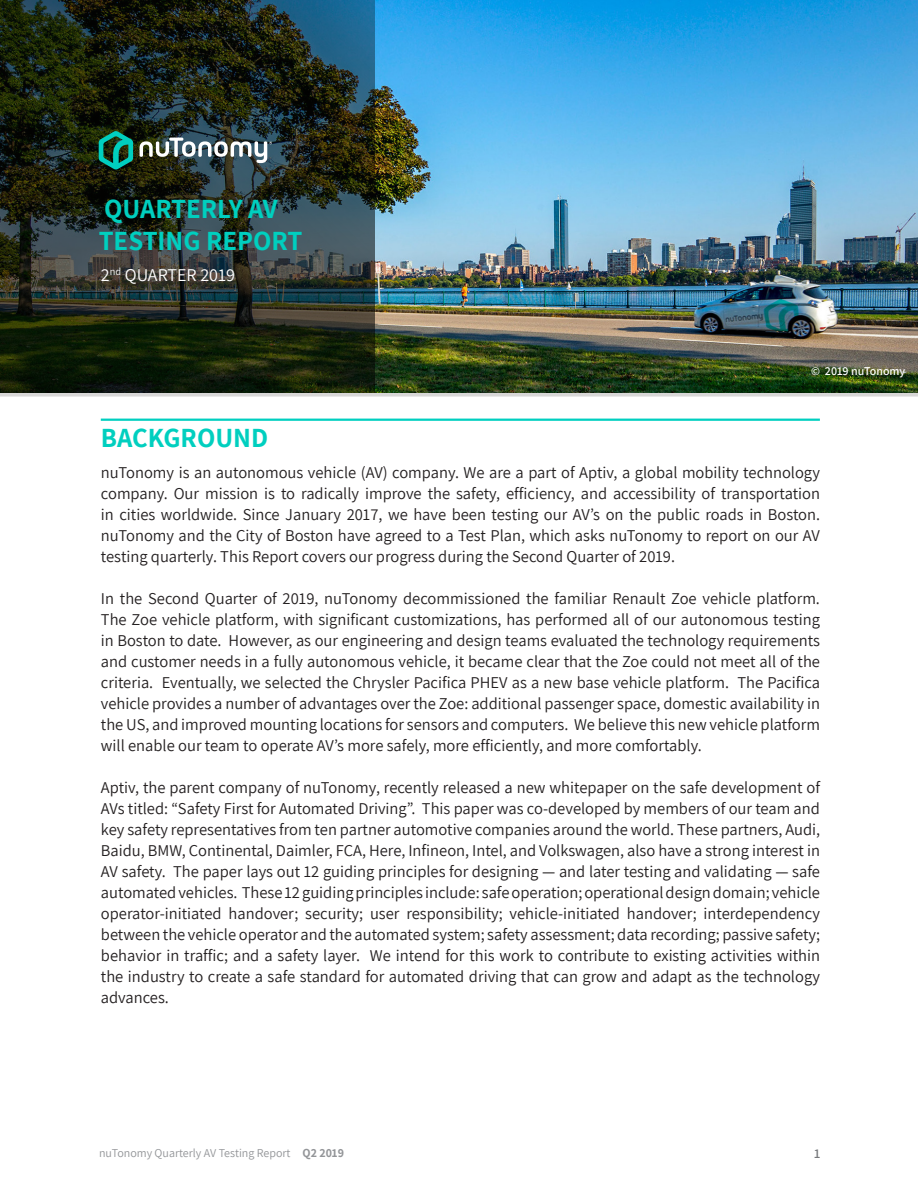
<style>
.page{position:relative;width:918px;height:1188px;background:#fff}
.page>*{position:absolute;margin:0;border:0;box-sizing:border-box;transform-origin:0 0}
.t1{font:700 27px/32.4px "Assistant";color:#00cfbf}
.t2{font:18px "Assistant";color:#fff}
.t3{font:16.5px/21px "Assistant";color:#231f20;text-align:justify}
.t4{font:600 13.5px "Assistant";color:#76787b}
.t5{font:12px "Assistant";color:#939598}
.t6{font:600 12px "Assistant";color:#fff}
.s1{font-weight:700}
</style>
<div class="page">
<img style="left:374px;top:0;width:544px;height:392px">
<img style="left:0;top:0;width:374px;height:392px">
<svg style="left:99px;top:131px;width:34px;height:38px"></svg>
<img style="left:140px;top:138px;width:132px;height:25px">
<hr style="left:101px;top:419px;width:719px;height:2px;background:#00cfc0">
<p class="t1" style="left:99px;top:192px;width:205px">QUARTERLY AV<br>TESTING REPORT</p>
<p class="t2" style="left:101px;top:262px;width:136px">2<sup>nd</sup> QUARTER 2019</p>
<p class="t1" style="left:101px;top:421px;width:169px">BACKGROUND</p>
<p class="t6" style="left:811px;top:363px;width:96px">© 2019 nuTonomy</p>
<p class="t3" style="left:101px;top:461px;width:721px">nuTonomy is an autonomous vehicle (AV) company. We are a part of Aptiv, a global mobility technology company. Our mission is to radically improve the safety, efficiency, and accessibility of transportation in cities worldwide. Since January 2017, we have been testing our AV’s on the public roads in Boston. nuTonomy and the City of Boston have agreed to a Test Plan, which asks nuTonomy to report on our AV testing quarterly. This Report covers our progress during the Second Quarter of 2019.</p>
<p class="t3" style="left:101px;top:587px;width:721px">In the Second Quarter of 2019, nuTonomy decommissioned the familiar Renault Zoe vehicle platform.<br>The Zoe vehicle platform, with significant customizations, has performed all of our autonomous testing in Boston to date. However, as our engineering and design teams evaluated the technology requirements and customer needs in a fully autonomous vehicle, it became clear that the Zoe could not meet all of the criteria. Eventually, we selected the Chrysler Pacifica PHEV as a new base vehicle platform. The Pacifica vehicle provides a number of advantages over the Zoe: additional passenger space, domestic availability in the US, and improved mounting locations for sensors and computers. We believe this new vehicle platform will enable our team to operate AV’s more safely, more efficiently, and more comfortably.</p>
<p class="t3" style="left:101px;top:776px;width:721px">Aptiv, the parent company of nuTonomy, recently released a new whitepaper on the safe development of AVs titled: “Safety First for Automated Driving”. This paper was co-developed by members of our team and key safety representatives from ten partner automotive companies around the world. These partners, Audi, Baidu, BMW, Continental, Daimler, FCA, Here, Infineon, Intel, and Volkswagen, also have a strong interest in AV safety. The paper lays out 12 guiding principles for designing — and later testing and validating — safe automated vehicles. These 12 guiding principles include: safe operation; operational design domain; vehicle operator-initiated handover; security; user responsibility; vehicle-initiated handover; interdependency between the vehicle operator and the automated system; safety assessment; data recording; passive safety; behavior in traffic; and a safety layer. We intend for this work to contribute to existing activities within the industry to create a safe standard for automated driving that can grow and adapt as the technology advances.</p>
<p class="t5" style="left:99px;top:1144px;width:246px">nuTonomy Quarterly AV Testing Report <span class="s1">Q2 2019</span></p>
<p class="t4" style="left:814px;top:1144px;width:8px">1</p>
</div>
